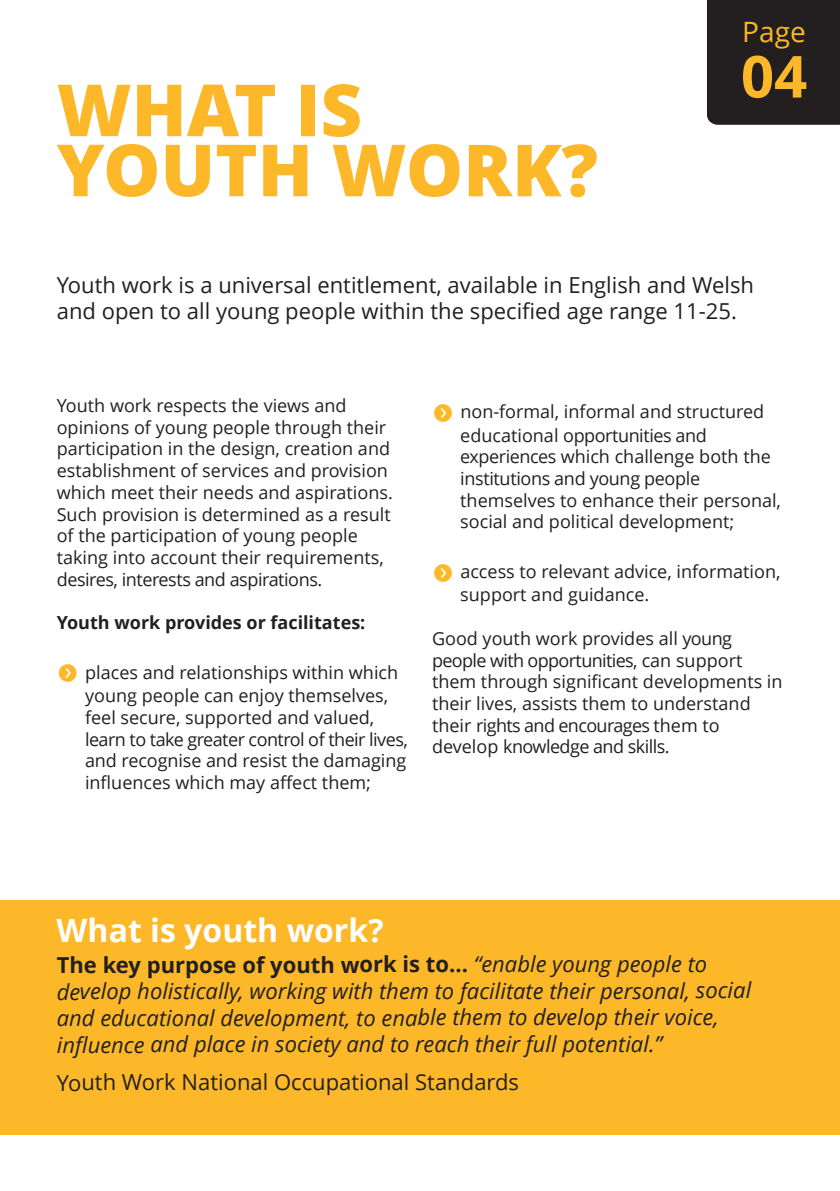
<style>
.page{position:relative;width:840px;height:1191px;background:#fff}
.page>*{position:absolute;margin:0;border:0;box-sizing:border-box;transform-origin:0 0}
.t1{font:800 72px "Open Sans";color:#fcb828}
.t2{font:700 58px "Open Sans";color:#fcb828}
.t3{font:700 32px "Open Sans";color:#fff}
.t4{font:28px "Open Sans";color:#fcb828}
.t5{font:italic 22px/26.4px "Open Sans";color:#231f20}
.t6{font:22px/26.6px "Open Sans";color:#231f20}
.t7{font:18px/21.8px "Open Sans";color:#231f20}
.t8{font:700 18px "Open Sans";color:#231f20}
.s1{font-family:"Button Bonus Circle Negative";font-size:22px;color:#fcb828}
.s2{font-weight:700;font-style:normal}
</style>
<div class="page">
<div style="left:0;top:900px;width:839px;height:234px;background:#fcb828"></div>
<div style="left:707px;top:0;width:132px;height:125px;background:#231f20"></div>
<p class="t1" style="left:57px;top:59px;width:307px">WHAT IS</p>
<p class="t1" style="left:57px;top:119px;width:542px">YOUTH WORK?</p>
<p class="t4" style="left:741px;top:12px;width:65px">Page</p>
<p class="t2" style="left:740px;top:36px;width:68px">04</p>
<p class="t6" style="left:57px;top:271px;width:698px">Youth work is a universal entitlement, available in English and Welsh and open to all young people within the specified age range 11-25.</p>
<p class="t7" style="left:57px;top:394px;width:337px">Youth work respects the views and opinions of young people through their participation in the design, creation and establishment of services and provision which meet their needs and aspirations.<br>Such provision is determined as a result of the participation of young people taking into account their requirements, desires, interests and aspirations.</p>
<p class="t8" style="left:57px;top:610px;width:310px">Youth work provides or facilitates:</p>
<p class="t7" style="left:85px;top:660px;width:314px;line-height:23.4px;text-indent:-28px"><span class="s1">f</span> places and relationships within which young people can enjoy themselves,</p>
<p class="t7" style="left:85px;top:706px;width:324px">feel secure, supported and valued, learn to take greater control of their lives, and recognise and resist the damaging influences which may affect them;</p>
<p class="t7" style="left:460px;top:399px;width:305px;line-height:23.4px;text-indent:-28px"><span class="s1">f</span> non-formal, informal and structured educational opportunities and</p>
<p class="t7" style="left:460px;top:445px;width:322px">experiences which challenge both the institutions and young people themselves to enhance their personal, social and political development;</p>
<p class="t7" style="left:460px;top:559px;width:321px;line-height:23.4px;text-indent:-28px"><span class="s1">f</span> access to relevant advice, information, support and guidance.</p>
<p class="t7" style="left:432px;top:627px;width:352px">Good youth work provides all young people with opportunities, can support them through significant developments in their lives, assists them to understand their rights and encourages them to develop knowledge and skills.</p>
<p class="t3" style="left:57px;top:907px;width:328px">What is youth work?</p>
<p class="t5" style="left:57px;top:951px;width:695px"><span class="s2">The key purpose of youth work is to...</span> “enable young people to develop holistically, working with them to facilitate their personal, social and educational development, to enable them to develop their voice, influence and place in society and to reach their full potential.”</p>
<p class="t6" style="left:57px;top:1068px;width:463px">Youth Work National Occupational Standards</p>
</div>
